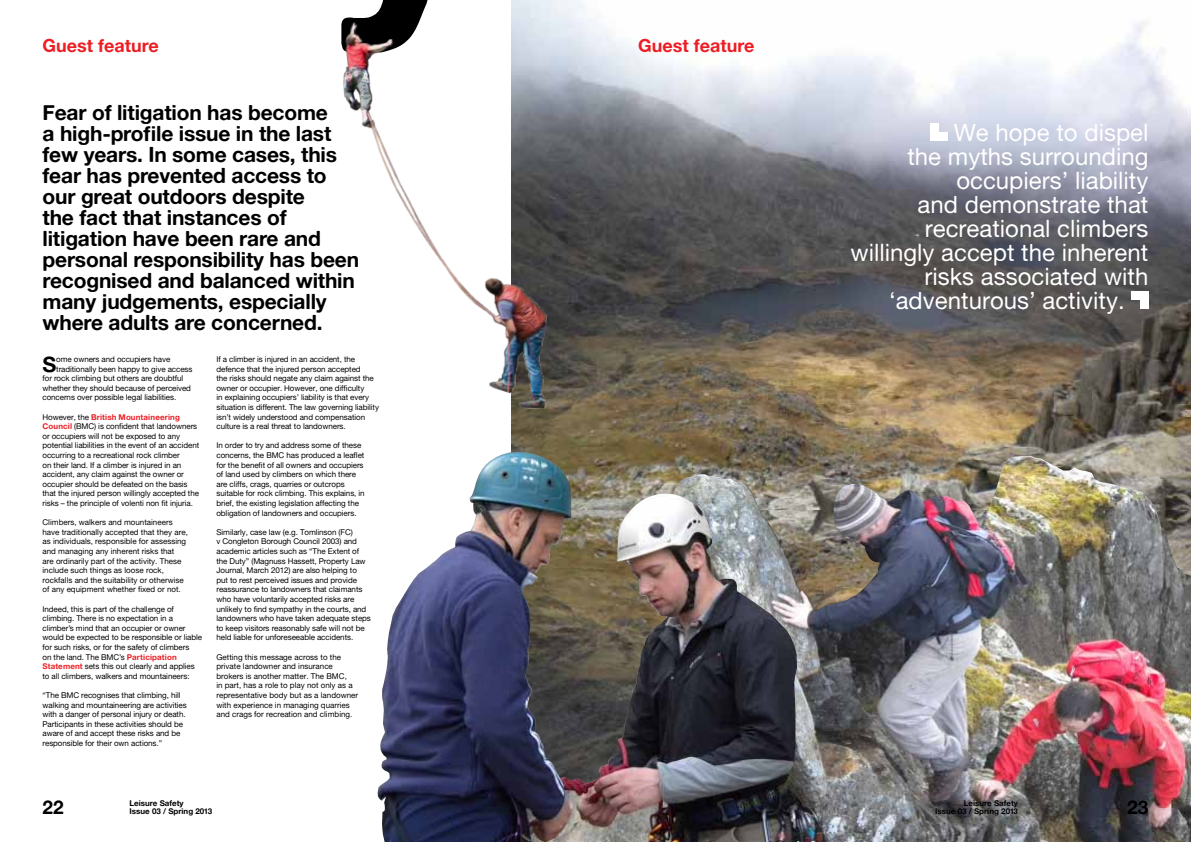
<style>
.page{position:relative;width:1191px;height:842px;background:#fff}
.page>*{position:absolute;margin:0;border:0;box-sizing:border-box;transform-origin:0 0}
.t1{font:24px "Alte Haas Grotesk";color:#fff}
.t2{font:21.5px "Alte Haas Grotesk Bold";color:#000}
.t3{font:21px/21px "Alte Haas Grotesk Bold";letter-spacing:-.01em;color:#000}
.t4{font:19px "Alte Haas Grotesk Bold";color:#000}
.t5{font:18px "Alte Haas Grotesk Bold";color:#ed1d24}
.t6{font:8px/9.6px "Alte Haas Grotesk";letter-spacing:-.01em;color:#000}
.t7{font:8px/8px "Alte Haas Grotesk Bold";color:#000;text-align:right}
.t8{font:8px "Alte Haas Grotesk Bold";letter-spacing:.015em;color:#ed1d24}
.s1{font-family:"Alte Haas Grotesk";color:#000}
.s2{font-family:"Alte Haas Grotesk Bold";color:#ed1d24}
</style>
<div class="page">
<img style="left:511px;top:22px;width:680px;height:434px">
<img style="left:822px;top:456px;width:369px;height:386px">
<img style="left:377px;top:452px;width:445px;height:390px">
<img style="left:341px;top:0;width:311px;height:446px">
<div style="left:930px;top:124px;width:8px;height:17px;background:#fff"></div>
<div style="left:930px;top:132px;width:17px;height:9px;background:#fff"></div>
<div style="left:1131px;top:292px;width:17px;height:8px;background:#fff"></div>
<div style="left:1140px;top:292px;width:8px;height:17px;background:#fff"></div>
<h3 class="t5" style="left:43px;top:34px;width:118px">Guest feature</h3>
<h3 class="t5" style="left:638px;top:34px;width:118px">Guest feature</h3>
<p class="t3" style="left:43px;top:101px;width:318px">Fear of litigation has become<br>a high-profile issue in the last few years. In some cases, this fear has prevented access to our great outdoors despite<br>the fact that instances of litigation have been rare and personal responsibility has been recognised and balanced within many judgements, especially where adults are concerned.</p>
<h2 class="t2" style="left:43px;top:351px;width:15px">S</h2>
<p class="t6" style="left:56px;top:354px;width:116px">ome owners and occupiers have</p>
<p class="t6" style="left:56px;top:364px;width:138px">traditionally been happy to give access</p>
<p class="t6" style="left:43px;top:373px;width:142px">for rock climbing but others are doubtful</p>
<p class="t6" style="left:43px;top:383px;width:150px">whether they should because of perceived</p>
<p class="t6" style="left:43px;top:393px;width:135px">concerns over possible legal liabilities.</p>
<p class="t8" style="left:43px;top:412px;width:139px"><span class="s1">However, the</span> British Mountaineering</p>
<p class="t6" style="left:43px;top:421px;width:158px"><span class="s2">Council</span> (BMC) is confident that landowners or occupiers will not be exposed to any potential liabilities in the event of an accident occurring to a recreational rock climber<br>on their land. If a climber is injured in an accident, any claim against the owner or occupier should be defeated on the basis that the injured person willingly accepted the risks – the principle of volenti non fit injuria.</p>
<p class="t6" style="left:43px;top:517px;width:147px">Climbers, walkers and mountaineers have traditionally accepted that they are, as individuals, responsible for assessing and managing any inherent risks that<br>are ordinarily part of the activity. These include such things as loose rock, rockfalls and the suitability or otherwise of any equipment whether fixed or not.</p>
<p class="t6" style="left:43px;top:604px;width:161px">Indeed, this is part of the challenge of climbing. There is no expectation in a climber’s mind that an occupier or owner would be expected to be responsible or liable for such risks, or for the safety of climbers<br>on the land. The BMC’s <span class="s2">Participation Statement</span> sets this out clearly and applies to all climbers, walkers and mountaineers:</p>
<p class="t6" style="left:43px;top:690px;width:146px">“The BMC recognises that climbing, hill walking and mountaineering are activities with a danger of personal injury or death.<br>Participants in these activities should be aware of and accept these risks and be responsible for their own actions.”</p>
<p class="t6" style="left:216px;top:354px;width:164px">If a climber is injured in an accident, the defence that the injured person accepted<br>the risks should negate any claim against the owner or occupier. However, one difficulty<br>in explaining occupiers’ liability is that every situation is different. The law governing liability isn’t widely understood and compensation culture is a real threat to landowners.</p>
<p class="t6" style="left:216px;top:441px;width:150px">In order to try and address some of these concerns, the BMC has produced a leaflet for the benefit of all owners and occupiers of land used by climbers on which there are cliffs, crags, quarries or outcrops suitable for rock climbing. This explains, in brief, the existing legislation affecting the obligation of landowners and occupiers.</p>
<p class="t6" style="left:216px;top:527px;width:156px">Similarly, case law (e.g. Tomlinson (FC)<br>v Congleton Borough Council 2003) and academic articles such as “The Extent of the Duty” (Magnuss Hassett, Property Law Journal, March 2012) are also helping to<br>put to rest perceived issues and provide reassurance to landowners that claimants who have voluntarily accepted risks are unlikely to find sympathy in the courts, and landowners who have taken adequate steps to keep visitors reasonably safe will not be held liable for unforeseeable accidents.</p>
<p class="t6" style="left:216px;top:652px;width:143px">Getting this message across to the private landowner and insurance brokers is another matter. The BMC,<br>in part, has a role to play not only as a representative body but as a landowner with experience in managing quarries and crags for recreation and climbing.</p>
<h1 class="t1" style="left:953px;top:118px;width:196px">We hope to dispel</h1>
<h1 class="t1" style="left:907px;top:142px;width:242px">the myths surrounding</h1>
<h1 class="t1" style="left:956px;top:166px;width:194px">occupiers’ liability</h1>
<h1 class="t1" style="left:917px;top:190px;width:232px">and demonstrate that</h1>
<h1 class="t1" style="left:924px;top:214px;width:225px">recreational climbers</h1>
<h1 class="t1" style="left:850px;top:238px;width:299px">willingly accept the inherent</h1>
<h1 class="t1" style="left:924px;top:262px;width:225px">risks associated with</h1>
<h1 class="t1" style="left:889px;top:286px;width:237px">‘adventurous’ activity.</h1>
<h3 class="t4" style="left:43px;top:795px;width:23px">22</h3>
<p class="t7" style="left:129px;top:807px;width:84px">Issue 03 / Spring 2013</p>
<p class="t7" style="left:935px;top:799px;width:84px">Leisure Safety<br>Issue 03 / Spring 2013</p>
<h3 class="t4" style="left:1127px;top:795px;width:23px">23</h3>
<p class="t7" style="left:129px;top:799px;width:56px">Leisure Safety</p>
</div>
